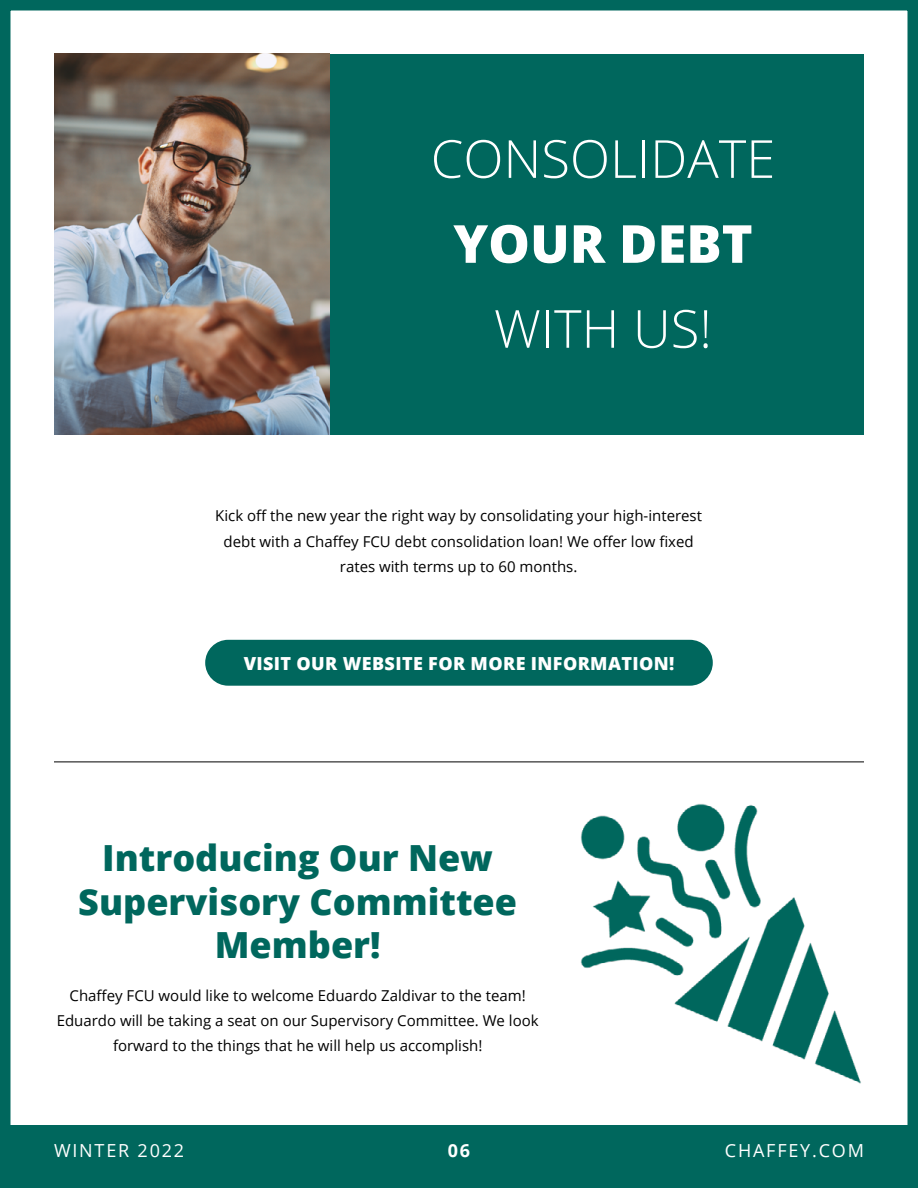
<style>
.page{position:relative;width:918px;height:1188px;background:#fff}
.page>*{position:absolute;margin:0;border:0;box-sizing:border-box;transform-origin:0 0}
.t1{font:300 52.5px/84.9px "Open Sans";color:#fff;text-align:center}
.t2{font:800 36px/43.2px "Open Sans";color:#00675d;text-align:center}
.t3{font:800 18px "Open Sans";letter-spacing:.02em;color:#fff}
.t4{font:18px "Open Sans";letter-spacing:.1em;color:#fff}
.t5{font:700 18px "Open Sans";color:#fff}
.t6{font:15px/25.2px "Open Sans";color:#000;text-align:center}
.s1{font-weight:800}
</style>
<div class="page">
<div style="left:54px;top:54px;width:809px;height:380px;background:#00675d"></div>
<div style="left:0;top:1125px;width:918px;height:63px;background:#00675d"></div>
<div style="left:0;top:0;width:918px;height:1188px;border:10px solid #00675d"></div>
<img style="left:54px;top:54px;width:275px;height:380px">
<hr style="left:54px;top:762px;width:810px;height:1px;background:#000">
<div style="left:205px;top:640px;width:508px;height:46px;background:#00675d;border-radius:23px"></div>
<img style="left:581px;top:804px;width:280px;height:280px">
<h2 class="t1" style="left:431px;top:115px;width:346px">CONSOLIDATE<br><span class="s1">YOUR DEBT<br></span>WITH US!</h2>
<p class="t6" style="left:215px;top:503px;width:488px">Kick off the new year the right way by consolidating your high-interest debt with a Chaffey FCU debt consolidation loan! We offer low fixed rates with terms up to 60 months.</p>
<p class="t3" style="left:244px;top:649px;width:432px">VISIT OUR WEBSITE FOR MORE INFORMATION!</p>
<h3 class="t2" style="left:78px;top:835px;width:440px">Introducing Our New<br>Supervisory Committee<br>Member!</h3>
<p class="t6" style="left:57px;top:983px;width:484px">Chaffey FCU would like to welcome Eduardo Zaldivar to the team!<br>Eduardo will be taking a seat on our Supervisory Committee. We look forward to the things that he will help us accomplish!</p>
<p class="t4" style="left:54px;top:1138px;width:132px">WINTER 2022</p>
<p class="t5" style="left:448px;top:1138px;width:24px">06</p>
<p class="t4" style="left:725px;top:1138px;width:141px">CHAFFEY.COM</p>
</div>
